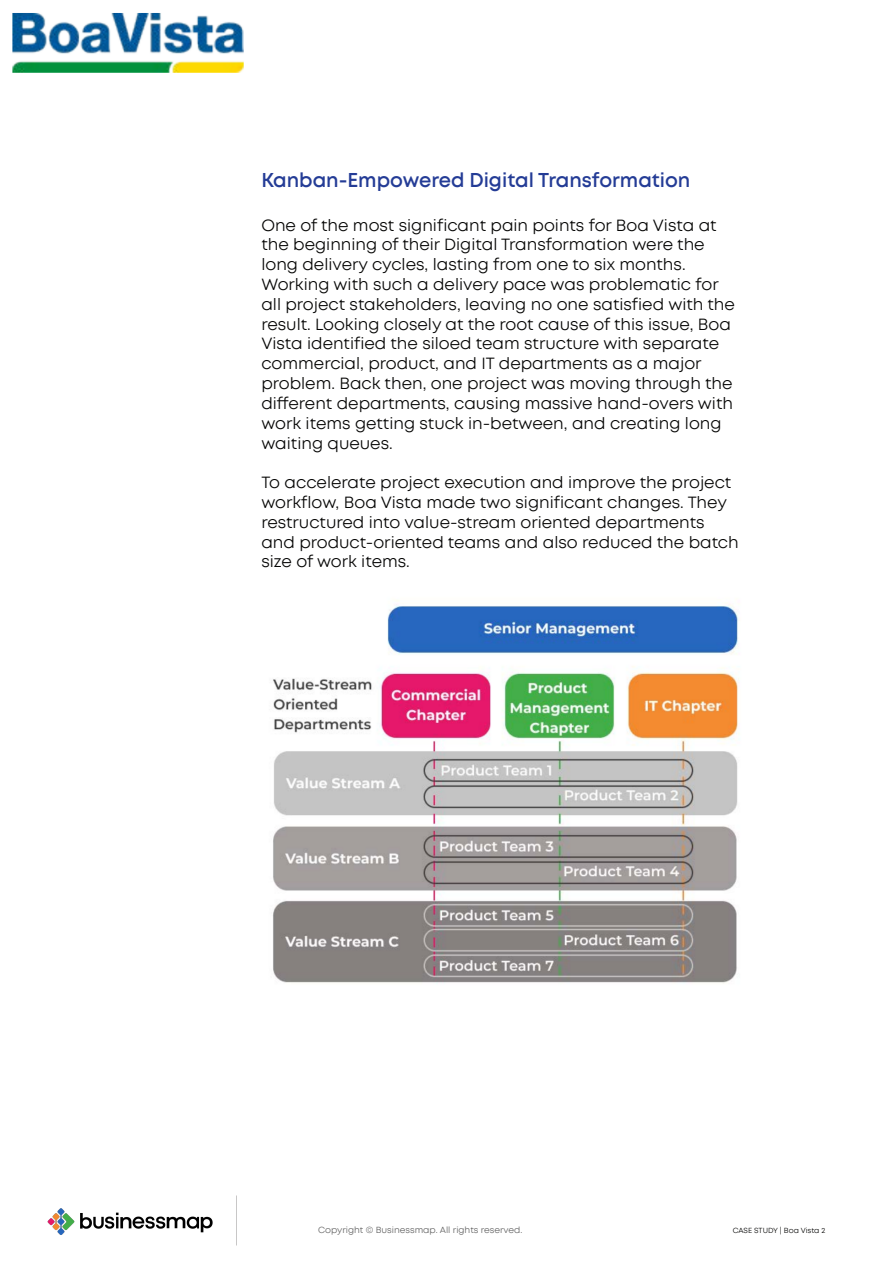
<style>
.page{position:relative;width:893px;height:1263px;background:#fff}
.page>*{position:absolute;margin:0;border:0;box-sizing:border-box;transform-origin:0 0}
.t1{font:600 19.5px "Mont";color:#243c96}
.t2{font:16.5px/19.8px "Mont";color:#050504}
.t3{font:9px "Mont";color:#5e5e5e}
.t4{font:7.5px "Mont";letter-spacing:-.005em;color:#050504}
</style>
<div class="page">
<img style="left:47px;top:1208px;width:166px;height:27px">
<img style="left:12px;top:13px;width:232px;height:60px">
<img style="left:273px;top:600px;width:466px;height:384px">
<p class="t1" style="left:261px;top:168px;width:431px">Kanban-Empowered Digital Transformation</p>
<p class="t2" style="left:261px;top:215px;width:475px">One of the most significant pain points for Boa Vista at the beginning of their Digital Transformation were the long delivery cycles, lasting from one to six months.<br>Working with such a delivery pace was problematic for all project stakeholders, leaving no one satisfied with the result. Looking closely at the root cause of this issue, Boa Vista identified the siloed team structure with separate commercial, product, and IT departments as a major problem. Back then, one project was moving through the different departments, causing massive hand-overs with work items getting stuck in-between, and creating long waiting queues.</p>
<p class="t2" style="left:261px;top:472px;width:479px">To accelerate project execution and improve the project workflow, Boa Vista made two significant changes. They restructured into value-stream oriented departments and product-oriented teams and also reduced the batch size of work items.</p>
<p class="t3" style="left:318px;top:1224px;width:206px">Copyright © Businessmap. All rights reserved.</p>
<p class="t4" style="left:733px;top:1225px;width:94px">CASE STUDY | Boa Vista 2</p>
</div>
